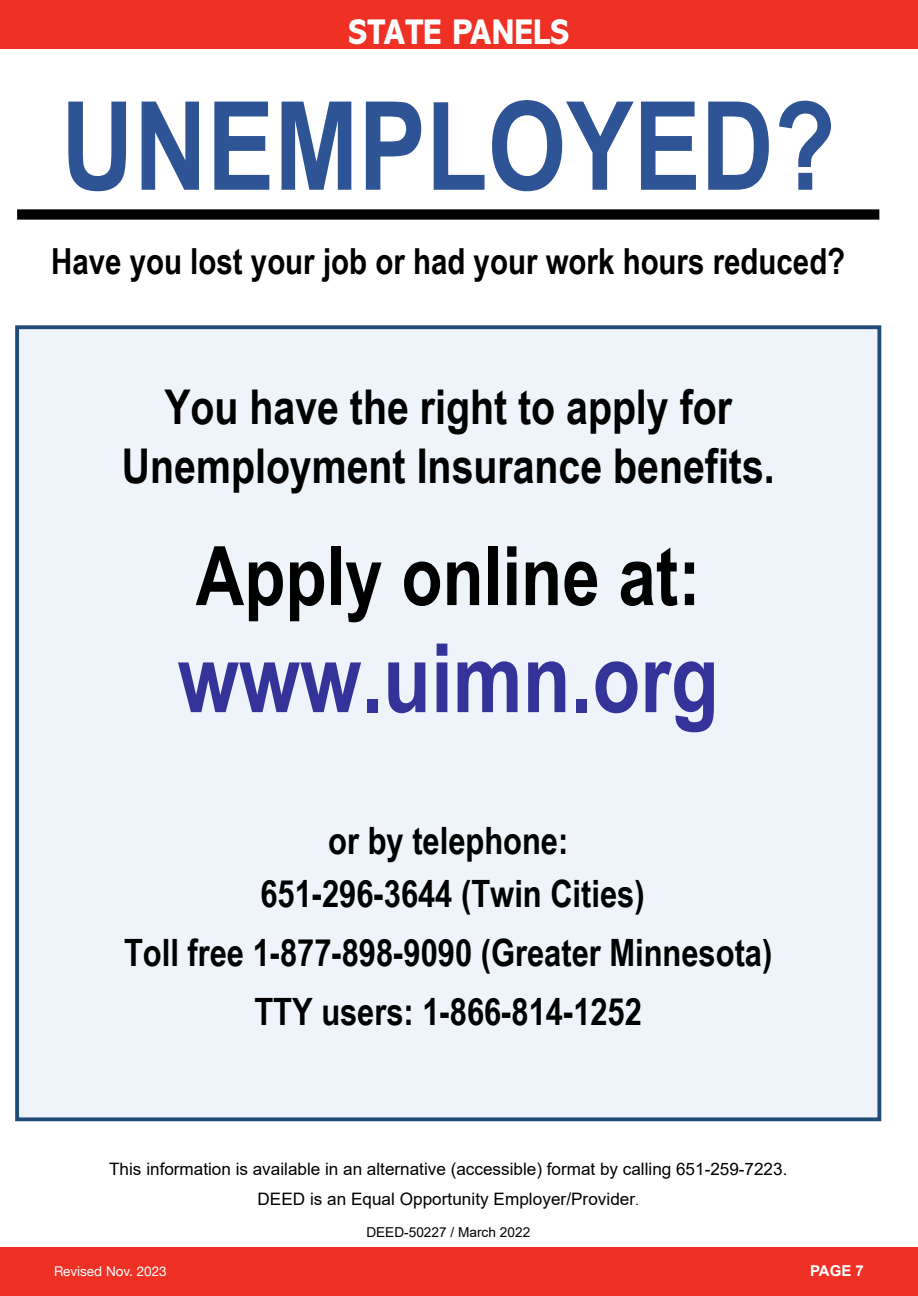
<style>
.page{position:relative;width:918px;height:1296px;background:#fff}
.page>*{position:absolute;margin:0;border:0;box-sizing:border-box;transform-origin:0 0}
.t1{font:700 123.15px "Arial Narrow";color:#2f5496}
.t2{font:700 95.7px "Arial Narrow";color:#339}
.t3{font:700 82.05px "Arial Narrow";color:#000}
.t4{font:700 48px/58.3px "Arial Narrow";color:#000;text-align:center}
.t5{font:700 37.65px/53.4px "Arial Narrow";color:#000;text-align:center}
.t6{font:700 36px "Arial Narrow";color:#000}
.t7{font:800 36px "Abadi MT Pro";color:#fff;scale:.9 1}
.t8{font:17.1px/29.8px "Arial";color:#000;text-align:center}
.t9{font:700 15px "Arial";color:#fff}
.t10{font:13.65px "Arial";color:#000}
.t11{font:13.5px "Helvetica Neue";color:#fff}
.s1{font-size:13.65px}
</style>
<div class="page">
<div style="left:0;top:0;width:918px;height:49px;background:#ee3124"></div>
<div style="left:0;top:1247px;width:918px;height:49px;background:#ee3124"></div>
<div style="left:17px;top:327px;width:862px;height:792px;background:#eef4fa"></div>
<div style="left:15px;top:325px;width:866px;height:796px;border:4px solid #1f4d78"></div>
<div style="left:17px;top:209px;width:862px;height:11px;background:#000"></div>
<h3 class="t7" style="left:349px;top:12px;width:247px">STATE PANELS</h3>
<h1 class="t1" style="left:61px;top:53px;width:776px">UNEMPLOYED?</h1>
<h3 class="t6" style="left:51px;top:234px;width:796px">Have you lost your job or had your work hours reduced?</h3>
<h3 class="t4" style="left:122px;top:376px;width:654px">You have the right to apply for<br>Unemployment Insurance benefits.</h3>
<h3 class="t3" style="left:196px;top:514px;width:506px">Apply online at:</h3>
<h2 class="t2" style="left:178px;top:606px;width:543px">www.uimn.org</h2>
<h3 class="t5" style="left:260px;top:812px;width:386px">or by telephone:<br>651-296-3644 (Twin Cities)</h3>
<h3 class="t5" style="left:124px;top:922px;width:650px;line-height:58.9px">Toll free 1-877-898-9090 (Greater Minnesota)<br>TTY users: 1-866-814-1252</h3>
<p class="t8" style="left:109px;top:1154px;width:680px">This information is available in an alternative (accessible) format by calling 651-259-7223.<br>DEED is an Equal Opportunity Employer/Provider<span class="s1">.</span></p>
<p class="t10" style="left:366px;top:1223px;width:165px">DEED-50227 / March 2022</p>
<p class="t11" style="left:54px;top:1262px;width:114px">Revised Nov. 2023</p>
<p class="t9" style="left:810px;top:1261px;width:55px">PAGE 7</p>
</div>
